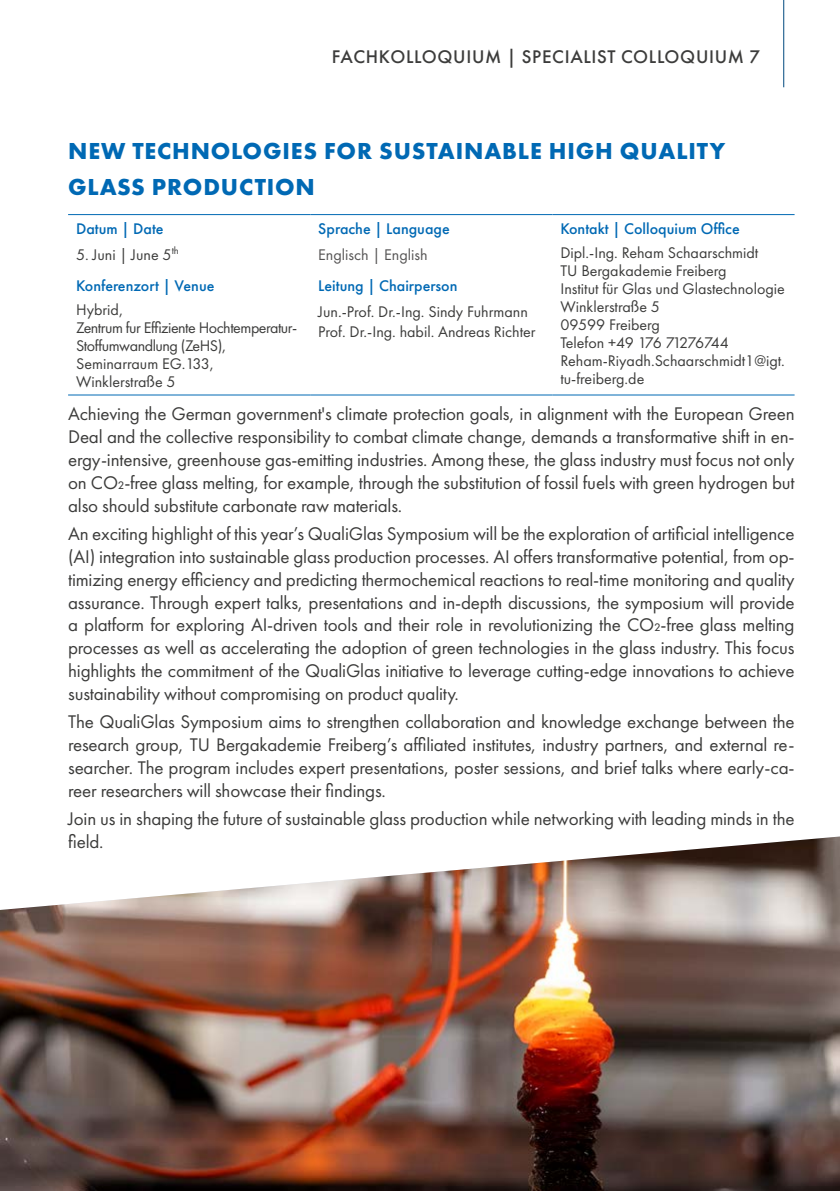
<style>
.page{position:relative;width:840px;height:1191px;background:#fff}
.page>*{position:absolute;margin:0;border:0;box-sizing:border-box;transform-origin:0 0}
.t1{font:24px/36px "Futura PT Bold";letter-spacing:.035em;color:#0069b4}
.t2{font:19px/22.8px "Futura PT Book";letter-spacing:-.01em;color:#3c3c3b;text-align:justify}
.t3{font:19px "Futura PT Medium";letter-spacing:.035em;color:#3c3c3b}
.t4{font:16px/18px "Futura PT Book";color:#3c3c3b}
.t5{font:16px/18px "Futura PT Book";letter-spacing:-.03em;color:#3c3c3b}
.t6{font:16px "Futura PT Medium";color:#0069b4}
.t7{font:16px "Futura PT Book";color:#555454}
</style>
<div class="page">
<hr style="left:782px;top:0;width:1px;height:87px;background:#00497f">
<img style="left:0;top:836px;width:839px;height:355px">
<hr style="left:310px;top:214px;width:242px;height:1px;background:#0069b4">
<hr style="left:552px;top:214px;width:242px;height:1px;background:#0069b4">
<hr style="left:310px;top:394px;width:242px;height:1px;background:#0069b4">
<hr style="left:552px;top:394px;width:242px;height:1px;background:#0069b4">
<hr style="left:68px;top:214px;width:242px;height:1px;background:#0069b4">
<hr style="left:68px;top:394px;width:242px;height:1px;background:#0069b4">
<p class="t3" style="left:332px;top:45px;width:430px">FACHKOLLOQUIUM | SPECIALIST COLLOQUIUM 7</p>
<p class="t1" style="left:68px;top:133px;width:658px">NEW TECHNOLOGIES FOR SUSTAINABLE HIGH QUALITY<br>GLASS PRODUCTION</p>
<p class="t6" style="left:76px;top:219px;width:89px">Datum | Date</p>
<p class="t4" style="left:76px;top:245px;width:104px">5. Juni | June 5<sup>th</sup></p>
<p class="t6" style="left:76px;top:276px;width:140px">Konferenzort | Venue</p>
<p class="t5" style="left:76px;top:300px;width:222px">Hybrid,<br>Zentrum fur Effiziente Hochtemperatur-<br>Stoffumwandlung (ZeHS),<br>Seminarraum EG.133,<br>Winklerstraße 5</p>
<p class="t6" style="left:318px;top:219px;width:133px">Sprache | Language</p>
<p class="t7" style="left:318px;top:245px;width:111px">Englisch | English</p>
<p class="t6" style="left:318px;top:276px;width:141px">Leitung | Chairperson</p>
<p class="t4" style="left:318px;top:301px;width:219px;line-height:20px">Jun.-Prof. Dr.-Ing. Sindy Fuhrmann<br>Prof. Dr.-Ing. habil. Andreas Richter</p>
<p class="t6" style="left:560px;top:219px;width:181px">Kontakt | Colloquium Office</p>
<p class="t4" style="left:560px;top:243px;width:226px">Dipl.-Ing. Reham Schaarschmidt<br>TU Bergakademie Freiberg<br>Institut für Glas und Glastechnologie<br>Winklerstraße 5<br>09599 Freiberg<br>Telefon +49 176 71276744<br>Reham-Riyadh.Schaarschmidt1@igt. tu-freiberg.de</p>
<p class="t2" style="left:68px;top:403px;width:727px">Achieving the German government's climate protection goals, in alignment with the European Green Deal and the collective responsibility to combat climate change, demands a transformative shift in en&shy;ergy-intensive, greenhouse gas-emitting industries. Among these, the glass industry must focus not only on CO₂-free glass melting, for example, through the substitution of fossil fuels with green hydrogen but also should substitute carbonate raw materials.</p>
<p class="t2" style="left:68px;top:522px;width:727px">An exciting highlight of this year’s QualiGlas Symposium will be the exploration of artificial intelligence (AI) integration into sustainable glass production processes. AI offers transformative potential, from op&shy;timizing energy efficiency and predicting thermochemical reactions to real-time monitoring and quality assurance. Through expert talks, presentations and in-depth discussions, the symposium will provide a platform for exploring AI-driven tools and their role in revolutionizing the CO₂-free glass melting processes as well as accelerating the adoption of green technologies in the glass industry. This focus highlights the commitment of the QualiGlas initiative to leverage cutting-edge innovations to achieve sustainability without compromising on product quality.</p>
<p class="t2" style="left:68px;top:710px;width:727px">The QualiGlas Symposium aims to strengthen collaboration and knowledge exchange between the research group, TU Bergakademie Freiberg’s affiliated institutes, industry partners, and external re&shy;searcher. The program includes expert presentations, poster sessions, and brief talks where early-ca&shy;reer researchers will showcase their findings.</p>
<p class="t2" style="left:68px;top:807px;width:727px">Join us in shaping the future of sustainable glass production while networking with leading minds in the field.</p>
</div>
